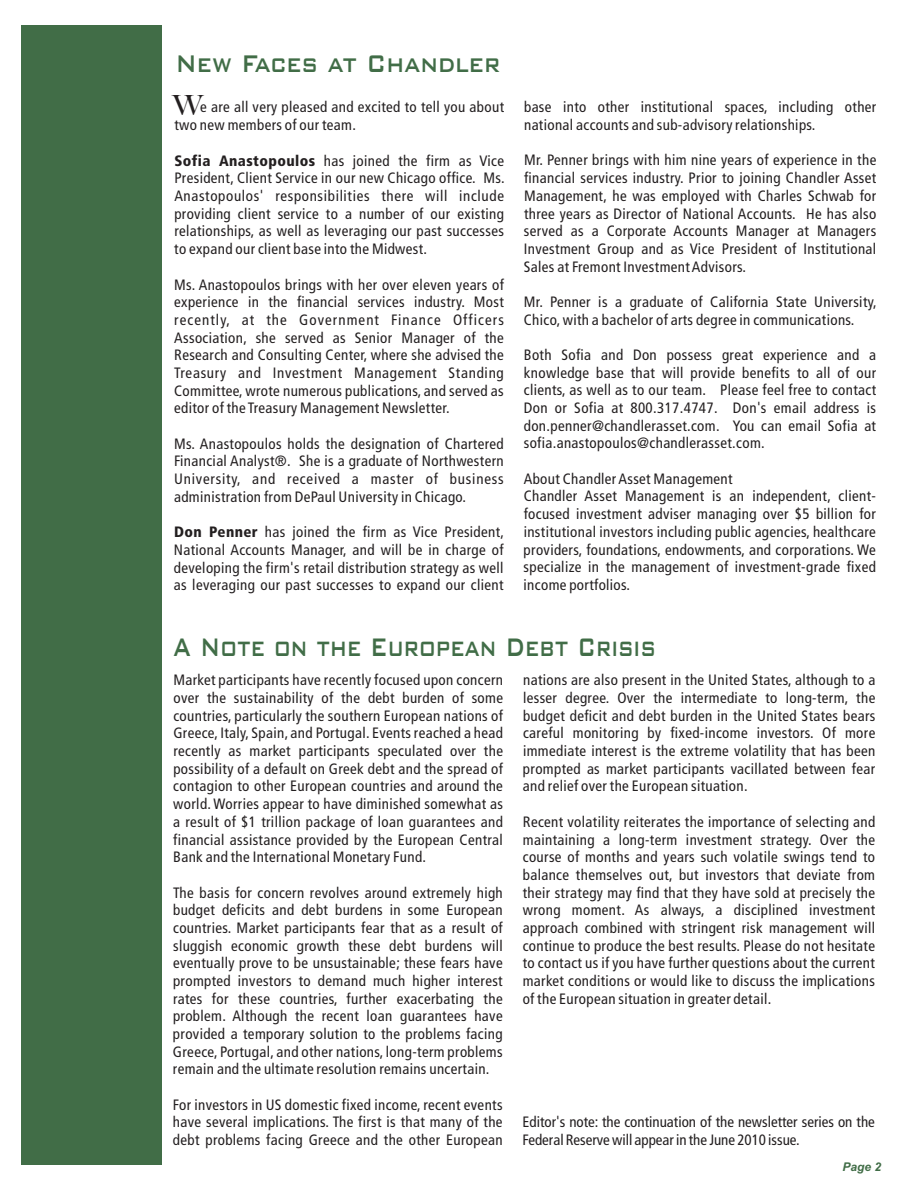
<style>
.page{position:relative;width:918px;height:1188px;background:#fff}
.page>*{position:absolute;margin:0;border:0;box-sizing:border-box;transform-origin:0 0}
.t1{font:500 33.9px "Bank Gothic BT";color:#416d47;scale:.69 1}
.t2{font:500 32.1px "Bank Gothic BT";color:#416d47;scale:.77 1}
.t3{font:30px "Bask Old Face";color:#231f20}
.t4{font:condensed 15px/17.7px "Frutiger";letter-spacing:.025em;color:#231f20}
.t5{font:condensed 15px "Frutiger";color:#231f20}
.t6{font:condensed 15px "Frutiger";letter-spacing:.045em;color:#231f20}
.t7{font:condensed 15px "Frutiger";letter-spacing:.07em;color:#231f20}
.t8{font:condensed 15px "Frutiger";letter-spacing:.05em;color:#231f20}
.t9{font:italic 700 12px "Arial";color:#416d47}
.s1{font-weight:900}
</style>
<div class="page">
<div style="left:21px;top:26px;width:141px;height:1139px;background:#416d47"></div>
<h2 class="t2" style="left:175px;top:47px;width:423px">New Faces at Chandler</h2>
<h3 class="t3" style="left:172px;top:94px;width:33px">W</h3>
<p class="t4" style="left:200px;top:100px;width:305px">e are all very pleased and excited to tell you about</p>
<p class="t4" style="left:524px;top:100px;width:354px">base into other institutional spaces, including other</p>
<p class="t4" style="left:174px;top:117px;width:183px">two new members of our team.</p>
<p class="t4" style="left:524px;top:117px;width:293px">national accounts and sub-advisory relationships.</p>
<p class="t4" style="left:174px;top:153px;width:331px"><span class="s1">Sofia Anastopoulos</span> has joined the firm as Vice</p>
<p class="t4" style="left:524px;top:153px;width:354px">Mr. Penner brings with him nine years of experience in the</p>
<p class="t4" style="left:174px;top:171px;width:332px">President, Client Service in our new Chicago office. Ms.</p>
<p class="t4" style="left:524px;top:171px;width:354px">financial services industry. Prior to joining Chandler Asset</p>
<p class="t6" style="left:174px;top:190px;width:331px">Anastopoulos' responsibilities there will include</p>
<p class="t4" style="left:524px;top:188px;width:354px">Management, he was employed with Charles Schwab for</p>
<p class="t4" style="left:174px;top:206px;width:331px">providing client service to a number of our existing</p>
<p class="t4" style="left:524px;top:206px;width:354px">three years as Director of National Accounts. He has also</p>
<p class="t4" style="left:174px;top:224px;width:331px">relationships, as well as leveraging our past successes</p>
<p class="t4" style="left:524px;top:224px;width:354px">served as a Corporate Accounts Manager at Managers</p>
<p class="t4" style="left:174px;top:242px;width:254px">to expand our client base into the Midwest.</p>
<p class="t4" style="left:524px;top:241px;width:354px">Investment Group and as Vice President of Institutional<br>Sales at Fremont InvestmentAdvisors.</p>
<p class="t4" style="left:174px;top:277px;width:331px">Ms. Anastopoulos brings with her over eleven years of experience in the financial services industry. Most</p>
<p class="t4" style="left:524px;top:294px;width:354px">Mr. Penner is a graduate of California State University,</p>
<p class="t7" style="left:174px;top:314px;width:331px">recently, at the Government Finance Officers</p>
<p class="t4" style="left:524px;top:312px;width:332px">Chico,with a bachelor of arts degree in communications.</p>
<p class="t4" style="left:174px;top:330px;width:331px">Association, she served as Senior Manager of the<br>Research and Consulting Center, where she advised the</p>
<p class="t4" style="left:524px;top:347px;width:354px">Both Sofia and Don possess great experience and a</p>
<p class="t8" style="left:174px;top:367px;width:331px">Treasury and Investment Management Standing</p>
<p class="t4" style="left:524px;top:365px;width:354px">knowledge base that will provide benefits to all of our</p>
<p class="t4" style="left:174px;top:383px;width:331px">Committee,wrote numerous publications, and served as</p>
<p class="t4" style="left:524px;top:383px;width:354px">clients, as well as to our team. Please feel free to contact</p>
<p class="t4" style="left:174px;top:401px;width:277px">editor of the Treasury Management Newsletter.</p>
<p class="t4" style="left:524px;top:400px;width:354px">Don or Sofia at 800.317.4747. Don's email address is don.penner@chandlerasset.com. You can email Sofia at</p>
<p class="t4" style="left:174px;top:436px;width:331px">Ms. Anastopoulos holds the designation of Chartered</p>
<p class="t4" style="left:524px;top:436px;width:243px">sofia.anastopoulos@chandlerasset.com.</p>
<p class="t4" style="left:174px;top:454px;width:331px">Financial Analyst®. She is a graduate of Northwestern<br>University, and received a master of business</p>
<p class="t4" style="left:524px;top:471px;width:210px">About ChandlerAsset Management</p>
<p class="t4" style="left:174px;top:489px;width:294px">administration from DePaul University in Chicago.</p>
<p class="t4" style="left:524px;top:489px;width:354px">Chandler Asset Management is an independent, client&shy;focused investment adviser managing over $5 billion for</p>
<p class="t4" style="left:174px;top:525px;width:332px"><span class="s1">Don Penner</span> has joined the firm as Vice President,</p>
<p class="t4" style="left:524px;top:524px;width:354px">institutional investors including public agencies, healthcare</p>
<p class="t4" style="left:174px;top:543px;width:331px">National Accounts Manager, and will be in charge of</p>
<p class="t4" style="left:524px;top:542px;width:354px">providers, foundations, endowments, and corporations. We</p>
<p class="t4" style="left:174px;top:560px;width:331px">developing the firm's retail distribution strategy as well</p>
<p class="t4" style="left:524px;top:560px;width:354px">specialize in the management of investment-grade fixed</p>
<p class="t4" style="left:174px;top:578px;width:331px">as leveraging our past successes to expand our client</p>
<p class="t4" style="left:524px;top:577px;width:108px">income portfolios.</p>
<h1 class="t1" style="left:173px;top:631px;width:701px">A Note on the European Debt Crisis</h1>
<p class="t4" style="left:173px;top:673px;width:331px">Market participants have recently focused upon concern</p>
<p class="t4" style="left:523px;top:673px;width:354px">nations are also present in the United States, although to a</p>
<p class="t4" style="left:173px;top:690px;width:331px">over the sustainability of the debt burden of some</p>
<p class="t4" style="left:523px;top:690px;width:354px">lesser degree. Over the intermediate to long-term, the</p>
<p class="t4" style="left:173px;top:708px;width:331px">countries, particularly the southern European nations of</p>
<p class="t4" style="left:523px;top:708px;width:354px">budget deficit and debt burden in the United States bears</p>
<p class="t4" style="left:173px;top:726px;width:331px">Greece, Italy, Spain, and Portugal. Events reached a head</p>
<p class="t4" style="left:523px;top:726px;width:354px">careful monitoring by fixed-income investors. Of more</p>
<p class="t4" style="left:173px;top:743px;width:331px">recently as market participants speculated over the</p>
<p class="t4" style="left:523px;top:743px;width:354px">immediate interest is the extreme volatility that has been</p>
<p class="t4" style="left:173px;top:761px;width:331px">possibility of a default on Greek debt and the spread of</p>
<p class="t4" style="left:523px;top:761px;width:354px">prompted as market participants vacillated between fear</p>
<p class="t4" style="left:173px;top:779px;width:331px">contagion to other European countries and around the</p>
<p class="t4" style="left:523px;top:779px;width:226px">and relief over the European situation.</p>
<p class="t4" style="left:173px;top:797px;width:331px">world. Worries appear to have diminished somewhat as a result of $1 trillion package of loan guarantees and</p>
<p class="t4" style="left:523px;top:814px;width:354px">Recent volatility reiterates the importance of selecting and</p>
<p class="t4" style="left:173px;top:832px;width:331px">financial assistance provided by the European Central</p>
<p class="t4" style="left:523px;top:832px;width:354px">maintaining a long-term investment strategy. Over the</p>
<p class="t4" style="left:173px;top:850px;width:254px">Bank and the International Monetary Fund.</p>
<p class="t4" style="left:523px;top:850px;width:354px">course of months and years such volatile swings tend to balance themselves out, but investors that deviate from</p>
<p class="t4" style="left:173px;top:885px;width:331px">The basis for concern revolves around extremely high</p>
<p class="t4" style="left:523px;top:885px;width:354px">their strategy may find that they have sold at precisely the</p>
<p class="t4" style="left:173px;top:903px;width:331px">budget deficits and debt burdens in some European</p>
<p class="t4" style="left:523px;top:903px;width:354px">wrong moment. As always, a disciplined investment</p>
<p class="t4" style="left:173px;top:920px;width:331px">countries. Market participants fear that as a result of</p>
<p class="t4" style="left:523px;top:920px;width:354px">approach combined with stringent risk management will</p>
<p class="t4" style="left:173px;top:938px;width:331px">sluggish economic growth these debt burdens will</p>
<p class="t4" style="left:523px;top:938px;width:354px">continue to produce the best results. Please do not hesitate</p>
<p class="t4" style="left:173px;top:956px;width:331px">eventually prove to be unsustainable; these fears have</p>
<p class="t4" style="left:523px;top:956px;width:354px">to contact us if you have further questions about the current</p>
<p class="t4" style="left:173px;top:973px;width:331px">prompted investors to demand much higher interest</p>
<p class="t4" style="left:523px;top:973px;width:354px">market conditions or would like to discuss the implications</p>
<p class="t4" style="left:173px;top:991px;width:331px">rates for these countries, further exacerbating the</p>
<p class="t4" style="left:523px;top:991px;width:250px">of the European situation in greater detail.</p>
<p class="t4" style="left:173px;top:1009px;width:331px;text-align:justify">problem. Although the recent loan guarantees have provided a temporary solution to the problems facing Greece, Portugal, and other nations, long-term problems remain and the ultimate resolution remains uncertain.</p>
<p class="t4" style="left:173px;top:1097px;width:331px">For investors in US domestic fixed income, recent events have several implications. The first is that many of the</p>
<p class="t5" style="left:523px;top:1116px;width:354px">Editor's note: the continuation of the newsletter series on the</p>
<p class="t4" style="left:173px;top:1133px;width:331px">debt problems facing Greece and the other European</p>
<p class="t5" style="left:523px;top:1134px;width:279px">Federal Reserve will appear in the June 2010 issue.</p>
<p class="t9" style="left:843px;top:1162px;width:40px">Page 2</p>
</div>
